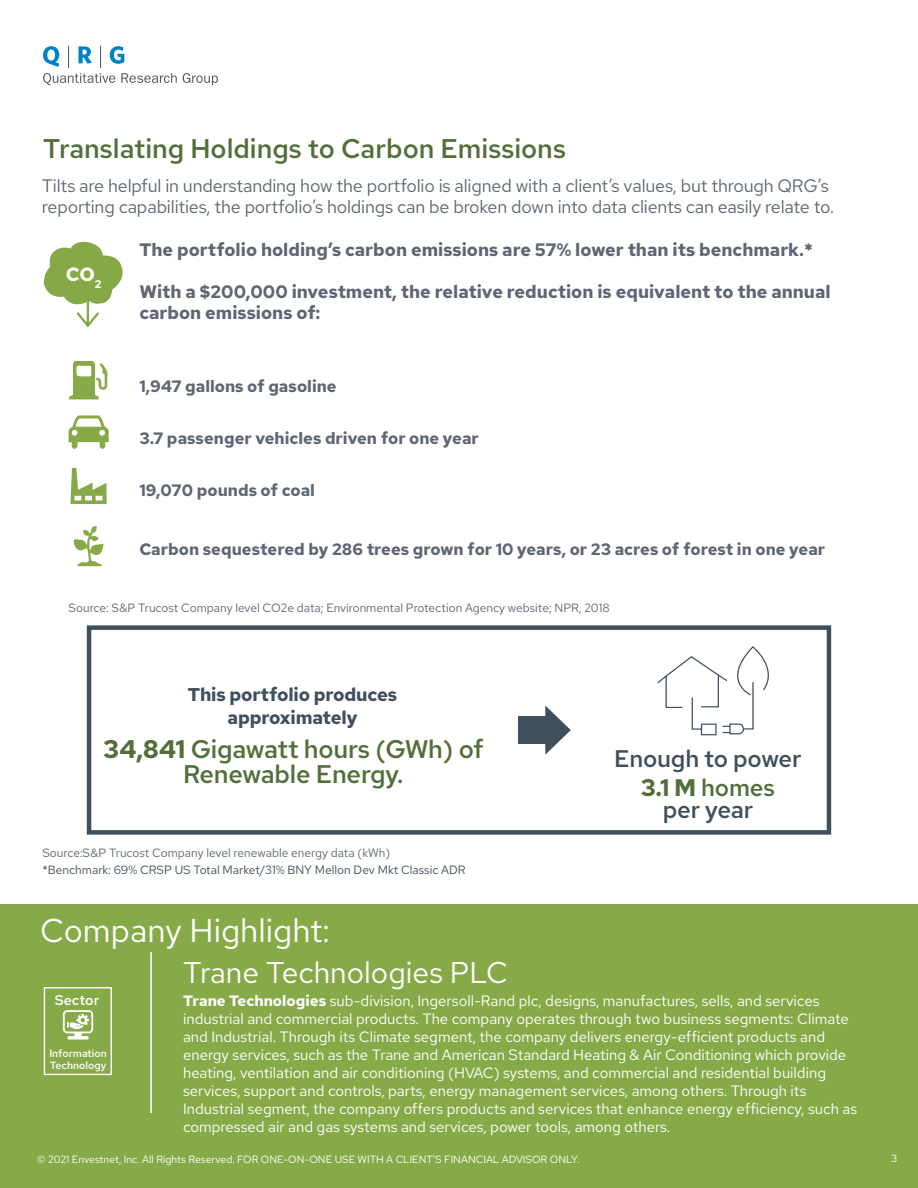
<style>
.page{position:relative;width:918px;height:1188px;background:#fff}
.page>*{position:absolute;margin:0;border:0;box-sizing:border-box;transform-origin:0 0}
.t1{font:33px "Red Hat Text";color:#fff}
.t2{font:30px "Red Hat Text";color:#fff}
.t3{font:500 27px "Red Hat Text";color:#526f39}
.t4{font:500 25.5px/25.3px "Red Hat Text";letter-spacing:-.01em;color:#526f39;text-align:center}
.t5{font:500 24px/28.3px "Red Hat Text";letter-spacing:-.01em;color:#404f5e;text-align:center}
.t6{font:700 19.05px "Red Hat Text";color:#fff}
.t7{font:700 18.45px/23.1px "Red Hat Text";letter-spacing:-.01em;color:#404f5e;text-align:center}
.t8{font:18px/21px "Red Hat Text";letter-spacing:-.01em;color:#5e6673}
.t9{font:700 18px/21px "Red Hat Text";color:#5e6673}
.t10{font:700 16.5px "Red Hat Text";color:#5e6673}
.t11{font:15px/18px "Red Hat Text";color:#fff}
.t12{font:500 14.1px "Red Hat Text";letter-spacing:.005em;color:#fff}
.t13{font:12px "Red Hat Text";color:#5e6673}
.t14{font:12px "Red Hat Text";color:#404f5e}
.t15{font:10.5px "Red Hat Text";color:#fff}
.t16{font:500 10.5px/12px "Red Hat Text";color:#fff}
.s1{font-weight:700}
.s2{font-weight:700;color:#526f39}
.s3{color:#526f39}
</style>
<div class="page">
<svg style="left:183px;top:73px;width:35px;height:12px"></svg>
<svg style="left:43px;top:46px;width:134px;height:39px"></svg>
<div style="left:87px;top:625px;width:744px;height:210px;border:4px solid #404f5e"></div>
<div style="left:518px;top:716px;width:28px;height:28px;background:#404f5e"></div>
<svg style="left:545px;top:706px;width:26px;height:49px"></svg>
<svg style="left:657px;top:646px;width:112px;height:89px"></svg>
<svg style="left:69px;top:361px;width:39px;height:39px"></svg>
<svg style="left:69px;top:415px;width:40px;height:34px"></svg>
<svg style="left:70px;top:468px;width:37px;height:36px"></svg>
<svg style="left:73px;top:526px;width:30px;height:40px"></svg>
<svg style="left:43px;top:241px;width:80px;height:87px"></svg>
<div style="left:0;top:904px;width:918px;height:284px;background:#87aa49"></div>
<hr style="left:150px;top:952px;width:2px;height:161px;background:#fff">
<div style="left:44px;top:987px;width:68px;height:88px;border:1px solid #fff"></div>
<svg style="left:63px;top:1010px;width:30px;height:30px"></svg>
<p class="t3" style="left:43px;top:131px;width:524px">Translating Holdings to Carbon Emissions</p>
<p class="t8" style="left:42px;top:175px;width:794px">Tilts are helpful in understanding how the portfolio is aligned with a client’s values, but through QRG’s reporting capabilities, the portfolio’s holdings can be broken down into data clients can easily relate to.</p>
<p class="t6" style="left:66px;top:262px;width:37px">CO<sub>2</sub></p>
<p class="t9" style="left:139px;top:239px;width:675px">The portfolio holding’s carbon emissions are 57% lower than its benchmark.*</p>
<p class="t9" style="left:139px;top:281px;width:693px">With a $200,000 investment, the relative reduction is equivalent to the annual carbon emissions of:</p>
<p class="t10" style="left:139px;top:375px;width:199px">1,947 gallons of gasoline</p>
<p class="t10" style="left:139px;top:428px;width:341px">3.7 passenger vehicles driven for one year</p>
<p class="t10" style="left:139px;top:479px;width:177px">19,070 pounds of coal</p>
<p class="t10" style="left:139px;top:538px;width:687px">Carbon sequestered by 286 trees grown for 10 years, or 23 acres of forest in one year</p>
<p class="t13" style="left:69px;top:600px;width:543px">Source: S&amp;P Trucost Company level CO2e data; Environmental Protection Agency website; NPR, 2018</p>
<p class="t7" style="left:188px;top:683px;width:211px">This portfolio produces approximately</p>
<p class="t4" style="left:103px;top:736px;width:382px"><span class="s1">34,841</span> Gigawatt hours (GWh) of<br>Renewable Energy.</p>
<p class="t5" style="left:614px;top:744px;width:189px">Enough to power<br><span class="s2">3.1 M</span> <span class="s3">homes</span></p>
<p class="t5" style="left:663px;top:795px;width:92px">per year</p>
<p class="t13" style="left:42px;top:845px;width:350px">Source:S&amp;P Trucost Company level renewable energy data (kWh)</p>
<p class="t14" style="left:42px;top:862px;width:425px">*Benchmark: 69% CRSP US Total Market/31% BNY Mellon Dev Mkt Classic ADR</p>
<p class="t1" style="left:40px;top:909px;width:291px">Company Highlight:</p>
<p class="t2" style="left:183px;top:952px;width:326px">Trane Technologies PLC</p>
<p class="t11" style="left:183px;top:991px;width:676px"><span class="s1">Trane Technologies</span> sub-division, Ingersoll-Rand plc, designs, manufactures, sells, and services industrial and commercial products. The company operates through two business segments: Climate and Industrial. Through its Climate segment, the company delivers energy-efficient products and energy services, such as the Trane and American Standard Heating &amp; Air Conditioning which provide heating, ventilation and air conditioning (HVAC) systems, and commercial and residential building services, support and controls, parts, energy management services, among others. Through its Industrial segment, the company offers products and services that enhance energy efficiency, such as compressed air and gas systems and services, power tools, among others.</p>
<p class="t12" style="left:55px;top:991px;width:46px">Sector</p>
<p class="t16" style="left:49px;top:1047px;width:59px">Information<br>Technology</p>
<p class="t15" style="left:37px;top:1153px;width:544px">© 2021 Envestnet, Inc. All Rights Reserved. FOR ONE-ON-ONE USE WITH A CLIENT’S FINANCIAL ADVISOR ONLY.</p>
<p class="t15" style="left:891px;top:1151px;width:8px">3</p>
</div>
